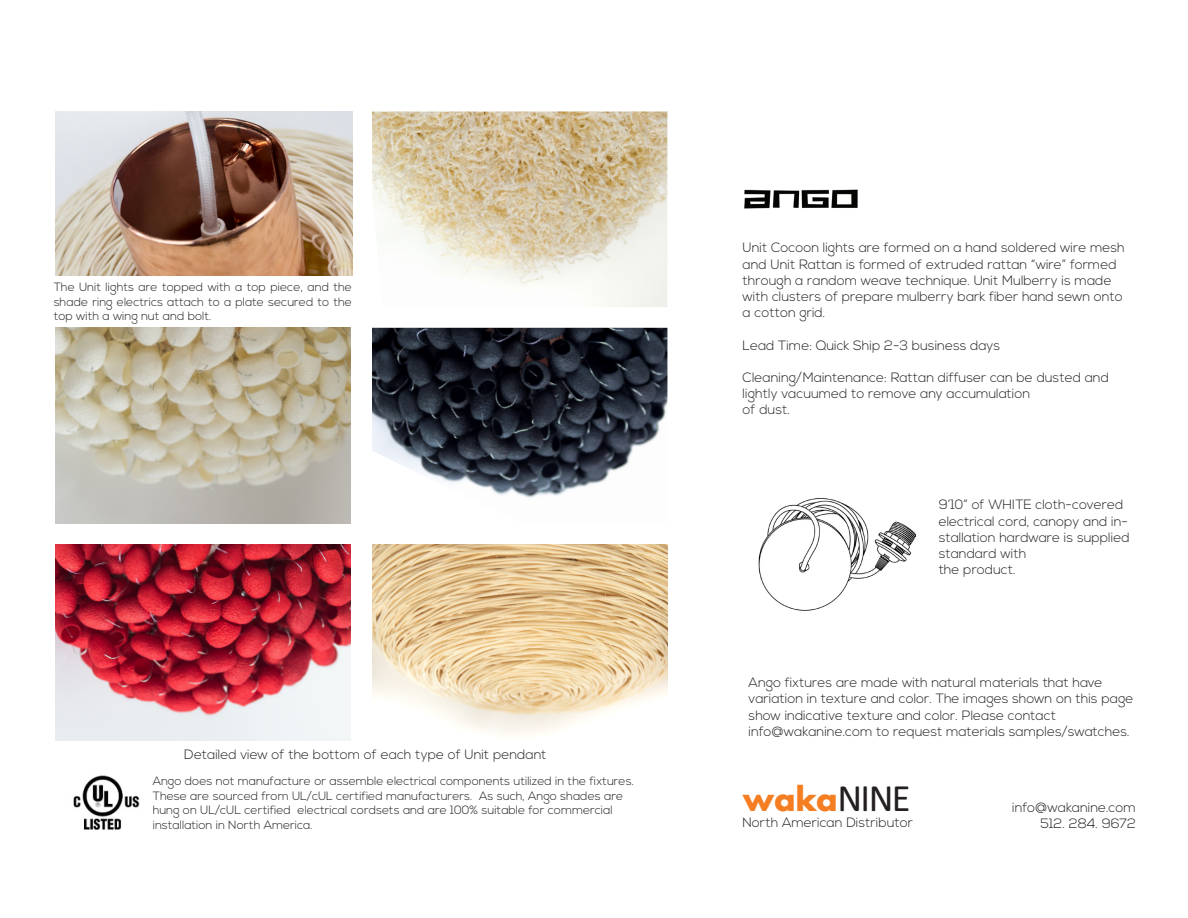
<style>
.page{position:relative;width:1188px;height:918px;background:#fff}
.page>*{position:absolute;margin:0;border:0;box-sizing:border-box;transform-origin:0 0}
.t1{font:700 35.85px "Aharoni";color:#f47e21}
.t2{font:300 13.5px/16.2px "Nexa";color:#231f20}
.t3{font:300 12px/14.4px "Nexa";color:#231f20}
.s1{font-family:"Calibri";font-weight:400;font-size:38.85px;color:#231f20}
</style>
<div class="page">
<img style="left:73px;top:775px;width:67px;height:55px">
<img style="left:744px;top:189px;width:114px;height:20px">
<img style="left:758px;top:498px;width:159px;height:113px">
<img style="left:372px;top:545px;width:295px;height:188px">
<img style="left:55px;top:545px;width:296px;height:195px">
<img style="left:372px;top:328px;width:295px;height:170px">
<img style="left:55px;top:328px;width:296px;height:195px">
<img style="left:55px;top:112px;width:297px;height:164px">
<img style="left:372px;top:112px;width:295px;height:195px">
<p class="t3" style="left:54px;top:280px;width:300px;text-align:justify">The Unit lights are topped with a top piece, and the shade ring electrics attach to a plate secured to the top with a wing nut and bolt.</p>
<p class="t2" style="left:184px;top:747px;width:364px">Detailed view of the bottom of each type of Unit pendant</p>
<p class="t3" style="left:153px;top:775px;width:483px">Ango does not manufacture or assemble electrical components utilized in the fixtures.<br>These are sourced from UL/cUL certified manufacturers. As such, Ango shades are hung on UL/cUL certified electrical cordsets and are 100% suitable for commercial installation in North America.</p>
<p class="t2" style="left:743px;top:240px;width:384px">Unit Cocoon lights are formed on a hand soldered wire mesh and Unit Rattan is formed of extruded rattan “wire” formed through a random weave technique. Unit Mulberry is made with clusters of prepare mulberry bark fiber hand sewn onto</p>
<p class="t2" style="left:743px;top:305px;width:84px">a cotton grid.</p>
<p class="t2" style="left:743px;top:338px;width:259px">Lead Time: Quick Ship 2-3 business days</p>
<p class="t2" style="left:743px;top:370px;width:368px">Cleaning/Maintenance: Rattan diffuser can be dusted and lightly vacuumed to remove any accumulation</p>
<p class="t2" style="left:743px;top:402px;width:49px">of dust.</p>
<p class="t2" style="left:939px;top:497px;width:193px">9’10” of WHITE cloth-covered electrical cord, canopy and in&shy;stallation hardware is supplied standard with</p>
<p class="t2" style="left:939px;top:562px;width:78px">the product.</p>
<p class="t2" style="left:749px;top:675px;width:386px">Ango fixtures are made with natural materials that have variation in texture and color. The images shown on this page show indicative texture and color. Please contact info@wakanine.com to request materials samples/swatches.</p>
<h1 class="t1" style="left:742px;top:784px;width:170px">waka<span class="s1">NINE</span></h1>
<p class="t2" style="left:742px;top:815px;width:172px">North American Distributor</p>
<p class="t2" style="left:1012px;top:800px;width:125px;text-align:right">info@wakanine.com<br>512. 284. 9672</p>
</div>
